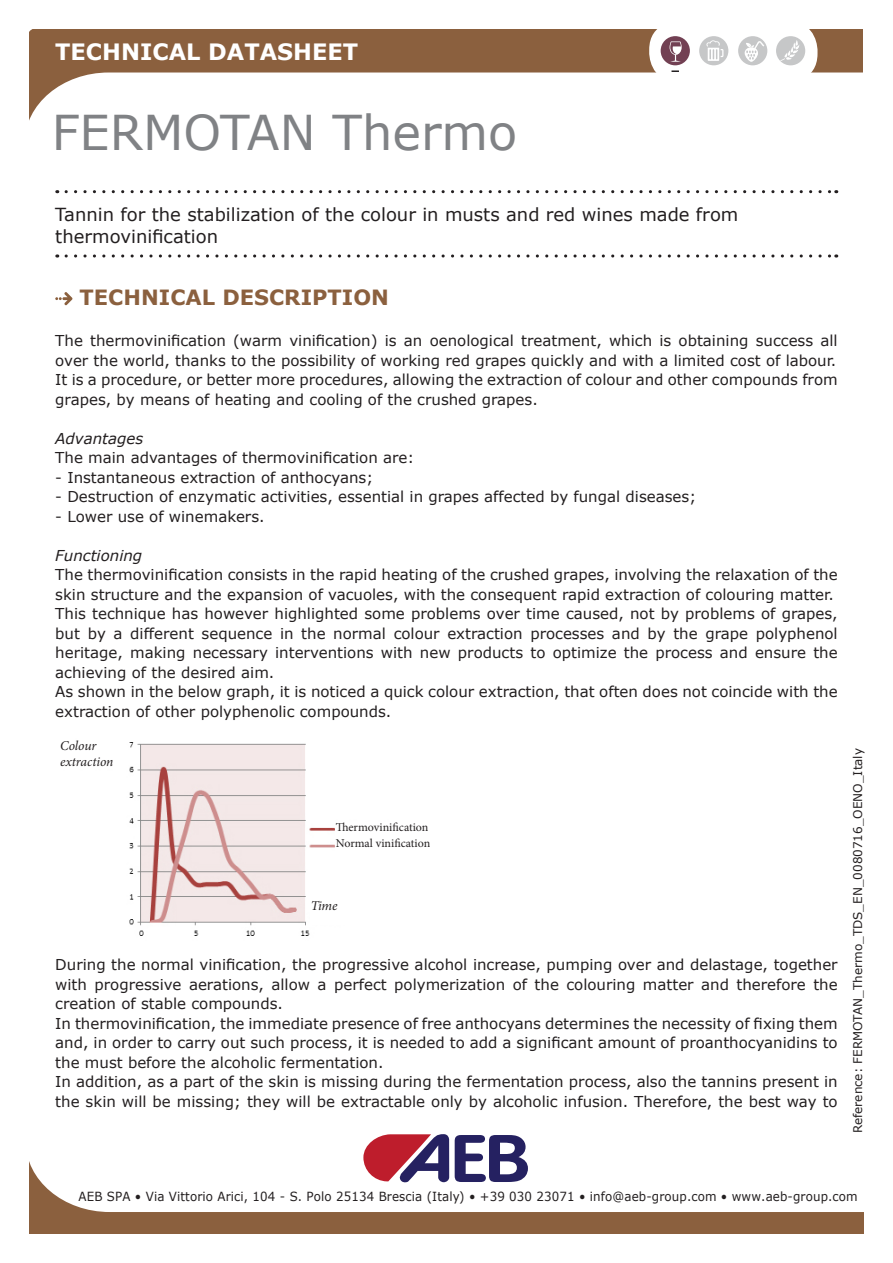
<style>
.page{position:relative;width:893px;height:1263px;background:#fff}
.page>*{position:absolute;margin:0;border:0;box-sizing:border-box;transform-origin:0 0}
.t1{font:48px "Verdana";color:#808285}
.t2{font:700 22.5px "Verdana";color:#fff}
.t3{font:700 21px "Verdana";color:#8b603e}
.t4{font:18px/21.6px "Verdana";color:#231f20}
.t5{font:15px/19.5px "Verdana";color:#231f20}
.t6{font:italic 15px "Verdana";color:#231f20}
.t7{font:italic 13.5px/16.2px "Minion Pro";letter-spacing:-.01em;color:#231f20}
.t8{font:12.6px "Verdana";letter-spacing:.01em;color:#231f20;scale:.94 1}
.t9{font:12px "Verdana";color:#231f20}
.t10{font:12px/16.5px "Minion Pro";color:#231f20}
</style>
<div class="page">
<svg style="left:30px;top:1164px;width:834px;height:69px"></svg>
<svg style="left:66px;top:190px;width:771px;height:3px"></svg>
<svg style="left:66px;top:254px;width:771px;height:4px"></svg>
<svg style="left:29px;top:30px;width:834px;height:91px"></svg>
<svg style="left:649px;top:21px;width:167px;height:61px"></svg>
<div style="left:650px;top:22px;width:167px;height:60px;background:#fff;border-radius:28px"></div>
<svg style="left:671px;top:70px;width:8px;height:2px"></svg>
<div style="left:776px;top:36px;width:29px;height:29px;background:#c6c7c8;border-radius:50%"></div>
<svg style="left:780px;top:40px;width:20px;height:21px"></svg>
<div style="left:738px;top:36px;width:29px;height:29px;background:#c6c7c8;border-radius:50%"></div>
<div style="left:661px;top:36px;width:29px;height:29px;background:#724053;border-radius:50%"></div>
<div style="left:699px;top:36px;width:29px;height:29px;background:#c6c7c8;border-radius:50%"></div>
<svg style="left:706px;top:40px;width:17px;height:21px"></svg>
<svg style="left:670px;top:41px;width:12px;height:21px"></svg>
<svg style="left:745px;top:41px;width:19px;height:21px"></svg>
<svg style="left:363px;top:1134px;width:165px;height:49px"></svg>
<svg style="left:55px;top:292px;width:17px;height:13px"></svg>
<img style="left:129px;top:742px;width:206px;height:194px">
<div style="left:311px;top:896px;width:75px;height:29px;background:#fff"></div>
<h2 class="t2" style="left:55px;top:36px;width:304px">TECHNICAL DATASHEET</h2>
<p class="t1" style="left:52px;top:100px;width:467px">FERMOTAN Thermo</p>
<p class="t4" style="left:55px;top:204px;width:685px">Tannin for the stabilization of the colour in musts and red wines made from thermovinification</p>
<p class="t3" style="left:80px;top:283px;width:311px">TECHNICAL DESCRIPTION</p>
<p class="t5" style="left:55px;top:331px;width:784px">The thermovinification (warm vinification) is an oenological treatment, which is obtaining success all over the world, thanks to the possibility of working red grapes quickly and with a limited cost of labour.</p>
<p class="t5" style="left:55px;top:370px;width:784px">It is a procedure, or better more procedures, allowing the extraction of colour and other compounds from grapes, by means of heating and cooling of the crushed grapes.</p>
<p class="t6" style="left:55px;top:428px;width:89px">Advantages</p>
<p class="t5" style="left:55px;top:448px;width:360px">The main advantages of thermovinification are:</p>
<p class="t5" style="left:55px;top:467px;width:319px">- Instantaneous extraction of anthocyans;</p>
<p class="t5" style="left:55px;top:487px;width:642px">- Destruction of enzymatic activities, essential in grapes affected by fungal diseases;</p>
<p class="t5" style="left:55px;top:506px;width:211px">- Lower use of winemakers.</p>
<p class="t6" style="left:55px;top:545px;width:88px">Functioning</p>
<p class="t5" style="left:55px;top:565px;width:784px">The thermovinification consists in the rapid heating of the crushed grapes, involving the relaxation of the skin structure and the expansion of vacuoles, with the consequent rapid extraction of colouring matter.</p>
<p class="t5" style="left:55px;top:604px;width:784px;text-align:justify">This technique has however highlighted some problems over time caused, not by problems of grapes, but by a different sequence in the normal colour extraction processes and by the grape polyphenol heritage, making necessary interventions with new products to optimize the process and ensure the achieving of the desired aim.</p>
<p class="t5" style="left:55px;top:682px;width:784px">As shown in the below graph, it is noticed a quick colour extraction, that often does not coincide with the extraction of other polyphenolic compounds.</p>
<p class="t7" style="left:60px;top:737px;width:55px">Colour extraction</p>
<p class="t10" style="left:336px;top:819px;width:96px">Thermovinification<br>Normal vinification</p>
<p class="t7" style="left:311px;top:897px;width:28px">Time</p>
<p class="t5" style="left:55px;top:955px;width:784px;text-align:justify">During the normal vinification, the progressive alcohol increase, pumping over and delastage, together with progressive aerations, allow a perfect polymerization of the colouring matter and therefore the creation of stable compounds.</p>
<p class="t5" style="left:55px;top:1013px;width:784px;text-align:justify">In thermovinification, the immediate presence of free anthocyans determines the necessity of fixing them and, in order to carry out such process, it is needed to add a significant amount of proanthocyanidins to the must before the alcoholic fermentation.</p>
<p class="t5" style="left:55px;top:1072px;width:784px">In addition, as a part of the skin is missing during the fermentation process, also the tannins present in the skin will be missing; they will be extractable only by alcoholic infusion. Therefore, the best way to</p>
<p class="t9" style="left:850px;top:1133px;width:387px;rotate:-90deg">Reference: FERMOTAN_Thermo_TDS_EN_0080716_OENO_Italy</p>
<p class="t8" style="left:79px;top:1187px;width:830px">AEB SPA • Via Vittorio Arici, 104 - S. Polo 25134 Brescia (Italy) • +39 030 23071 • info@aeb-group.com • www.aeb-group.com</p>
</div>
